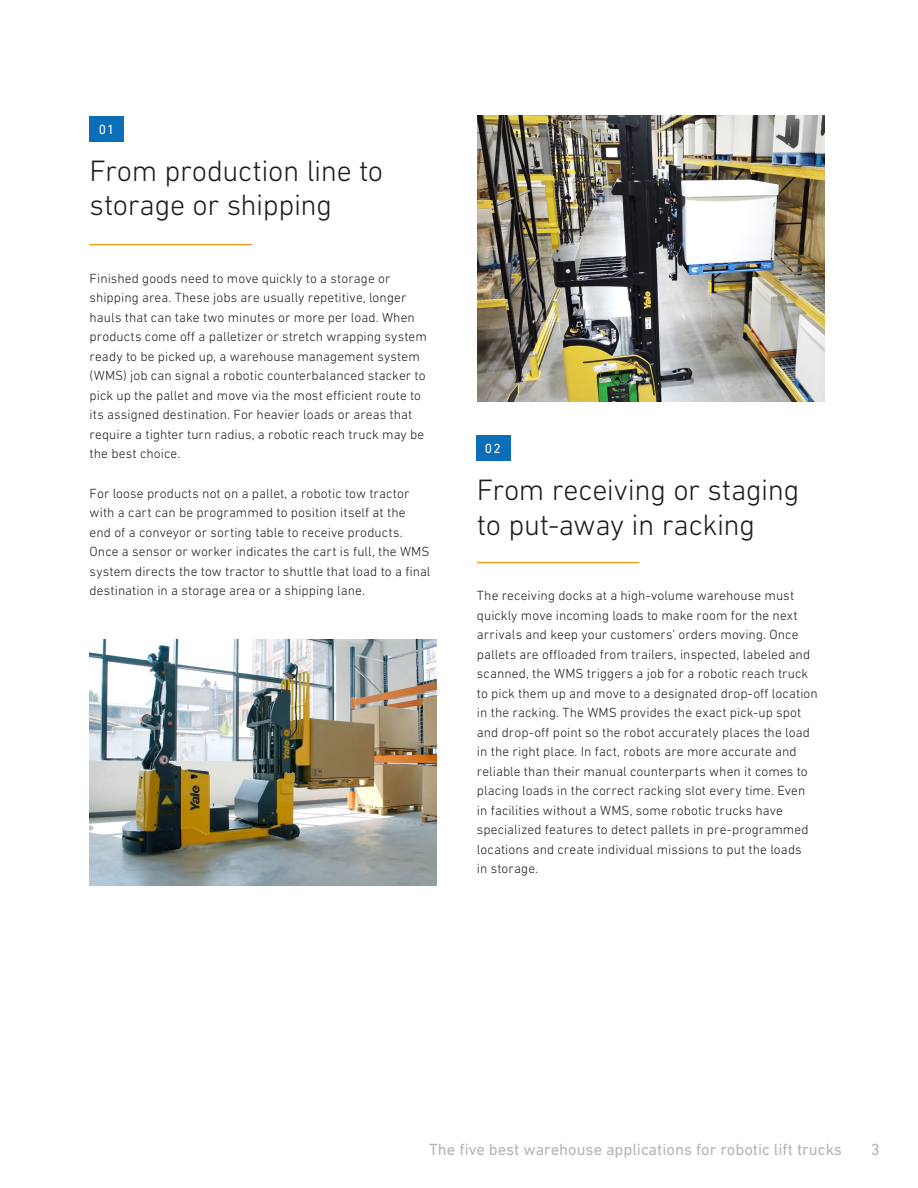
<style>
.page{position:relative;width:918px;height:1188px;background:#fff}
.page>*{position:absolute;margin:0;border:0;box-sizing:border-box;transform-origin:0 0}
.Subhead_1-black{font:300 30px/34.5px "DIN Next LT Pro";letter-spacing:-.01em;color:#1a1c1f}
.t1{font:16.5px "DIN Next LT Pro";color:#b4b5b8}
.YA-Body_Text{font:300 13.5px/19.5px "DIN Next LT Pro";letter-spacing:.005em;color:#1a1c1f}
.Subhead_1-black-2{font:13.5px "DIN Next LT Pro";color:#fff}
</style>
<div class="page">
<img style="left:477px;top:116px;width:347px;height:286px">
<hr style="left:477px;top:562px;width:162px;height:1px;background:#e5a713">
<div style="left:90px;top:116px;width:34px;height:25px;background:#0b6eb7"></div>
<hr style="left:90px;top:244px;width:162px;height:1px;background:#e5a713">
<div style="left:477px;top:435px;width:34px;height:25px;background:#0b6eb7"></div>
<img style="left:90px;top:639px;width:347px;height:247px">
<p class="Subhead_1-black-2" style="left:99px;top:121px;width:17px">01</p>
<p class="Subhead_1-black" style="left:90px;top:153px;width:295px">From production line to storage or shipping</p>
<p class="YA-Body_Text" style="left:90px;top:268px;width:339px">Finished goods need to move quickly to a storage or shipping area. These jobs are usually repetitive, longer hauls that can take two minutes or more per load. When products come off a palletizer or stretch wrapping system ready to be picked up, a warehouse management system (WMS) job can signal a robotic counterbalanced stacker to pick up the pallet and move via the most efficient route to its assigned destination. For heavier loads or areas that require a tighter turn radius, a robotic reach truck may be the best choice.</p>
<p class="YA-Body_Text" style="left:90px;top:483px;width:342px">For loose products not on a pallet, a robotic tow tractor with a cart can be programmed to position itself at the<br>end of a conveyor or sorting table to receive products.<br>Once a sensor or worker indicates the cart is full, the WMS system directs the tow tractor to shuttle that load to a final destination in a storage area or a shipping lane.</p>
<p class="Subhead_1-black-2" style="left:485px;top:440px;width:17px">02</p>
<p class="Subhead_1-black" style="left:477px;top:473px;width:324px">From receiving or staging to put-away in racking</p>
<p class="YA-Body_Text" style="left:477px;top:586px;width:342px">The receiving docks at a high-volume warehouse must quickly move incoming loads to make room for the next arrivals and keep your customers’ orders moving. Once pallets are offloaded from trailers, inspected, labeled and scanned, the WMS triggers a job for a robotic reach truck to pick them up and move to a designated drop-off location in the racking. The WMS provides the exact pick-up spot and drop-off point so the robot accurately places the load in the right place. In fact, robots are more accurate and reliable than their manual counterparts when it comes to placing loads in the correct racking slot every time. Even in facilities without a WMS, some robotic trucks have specialized features to detect pallets in pre-programmed locations and create individual missions to put the loads<br>in storage.</p>
<p class="t1" style="left:429px;top:1140px;width:414px">The five best warehouse applications for robotic lift trucks</p>
<p class="t1" style="left:871px;top:1140px;width:10px">3</p>
</div>
